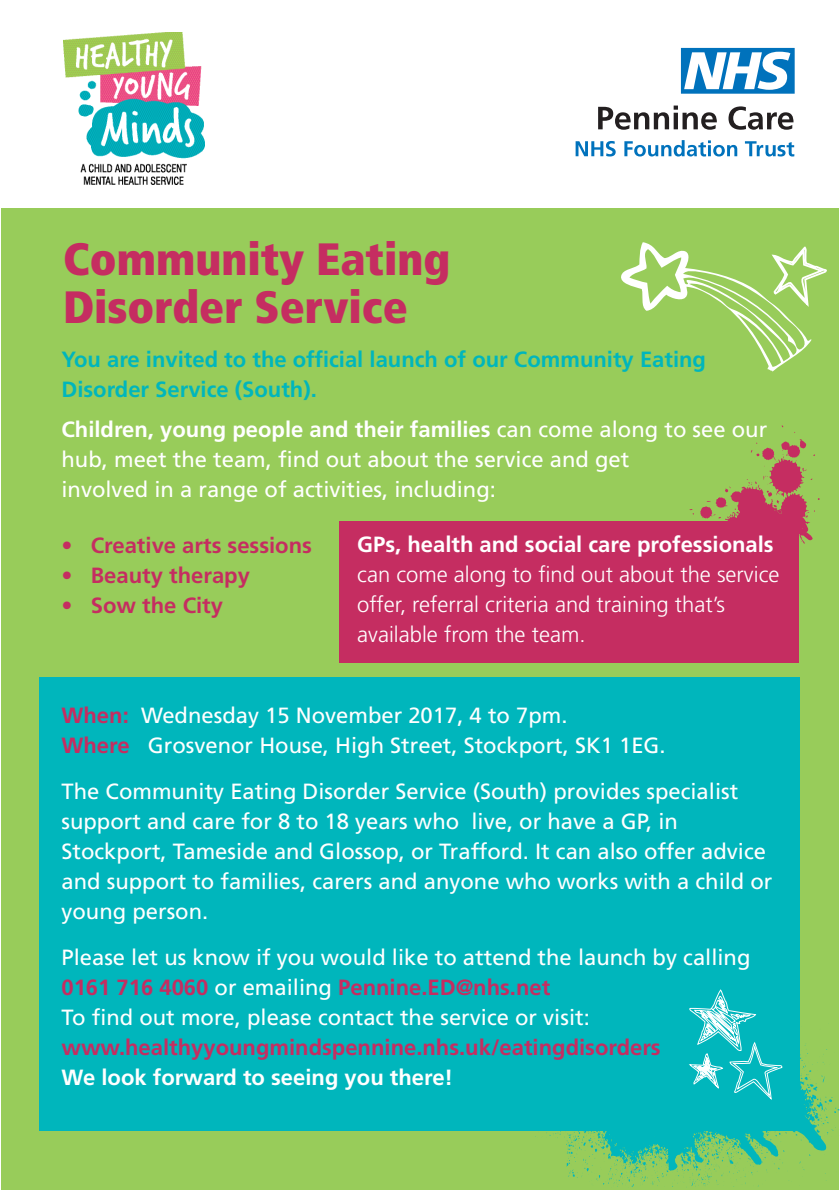
<style>
.page{position:relative;width:840px;height:1191px;background:#fff}
.page>*{position:absolute;margin:0;border:0;box-sizing:border-box;transform-origin:0 0}
.Body_text{font:900 condensed 45.2px/48px "Frutiger LT Std";color:#c52d61}
.Leaflet_cover_subhea{font:22px/30px "Frutiger LT Std";color:#fff}
.Leaflet_cover_subhea-2{font:700 22px/30px "Frutiger LT Std";color:#c52d61}
.Leaflet_cover_subhea-3{font:300 22px/30px "Frutiger LT Std";color:#fff}
.Leaflet_cover_subhea-4{font:700 22px/30px "Frutiger LT Std";color:#00b6bc}
.Leaflet_cover_subhea-5{font:700 22px "Frutiger LT Std";color:#fff}
.s1{font-weight:700}
.s2{font-weight:700;color:#c52d61}
.s3{font-weight:700;color:#00b6bc}
.s4{font-weight:400;color:#fff}
</style>
<div class="page">
<img style="left:63px;top:32px;width:141px;height:153px">
<svg style="left:575px;top:140px;width:218px;height:16px"></svg>
<svg style="left:598px;top:106px;width:195px;height:24px"></svg>
<svg style="left:680px;top:48px;width:114px;height:46px"></svg>
<div style="left:1px;top:209px;width:837px;height:981px;background:#98cc5a"></div>
<div style="left:40px;top:677px;width:759px;height:454px;background:#00b6bc"></div>
<svg style="left:689px;top:439px;width:131px;height:138px"></svg>
<div style="left:339px;top:521px;width:459px;height:141px;background:#c52d61"></div>
<svg style="left:535px;top:1000px;width:304px;height:187px"></svg>
<svg style="left:688px;top:989px;width:94px;height:111px"></svg>
<svg style="left:621px;top:242px;width:206px;height:129px"></svg>
<p class="Body_text" style="left:63px;top:235px;width:388px">Community Eating<br>Disorder Service</p>
<p class="Leaflet_cover_subhea-4" style="left:61px;top:345px;width:645px">You are invited to the official launch of our Community Eating<br>Disorder Service (South).</p>
<p class="Leaflet_cover_subhea" style="left:61px;top:415px;width:706px"><span class="s1">Children, young people and their families</span> can come along to see our hub, meet the team, find out about the service and get<br>involved in a range of activities, including:</p>
<p class="Leaflet_cover_subhea-2" style="left:61px;top:531px;width:252px">• Creative arts sessions</p>
<p class="Leaflet_cover_subhea-2" style="left:61px;top:561px;width:190px">• Beauty therapy</p>
<p class="Leaflet_cover_subhea-2" style="left:61px;top:591px;width:163px">• Sow the City</p>
<p class="Leaflet_cover_subhea-3" style="left:357px;top:530px;width:423px"><span class="s1">GPs, health and social care professionals </span>can come along to find out about the service offer, referral criteria and training that’s available from the team.</p>
<p class="Leaflet_cover_subhea" style="left:61px;top:701px;width:507px"><span class="s2">When:</span> Wednesday 15 November 2017, 4 to 7pm.</p>
<p class="Leaflet_cover_subhea" style="left:61px;top:731px;width:605px"><span class="s2">Where</span><span class="s3">:</span> Grosvenor House, High Street, Stockport, SK1 1EG.</p>
<p class="Leaflet_cover_subhea" style="left:61px;top:777px;width:712px">The Community Eating Disorder Service (South) provides specialist support and care for 8 to 18 years who live, or have a GP, in Stockport, Tameside and Glossop, or Trafford. It can also offer advice and support to families, carers and anyone who works with a child or young person.</p>
<p class="Leaflet_cover_subhea" style="left:61px;top:943px;width:690px">Please let us know if you would like to attend the launch by calling<br><span class="s2">0161 716 4060</span> or emailing <span class="s2">Pennine.ED@nhs.net</span></p>
<p class="Leaflet_cover_subhea-2" style="left:61px;top:1003px;width:600px"><span class="s4">To find out more, please contact the service or visit: </span>www.healthyyoungmindspennine.nhs.uk/eatingdisorders</p>
<p class="Leaflet_cover_subhea-5" style="left:61px;top:1064px;width:393px">We look forward to seeing you there!</p>
</div>
